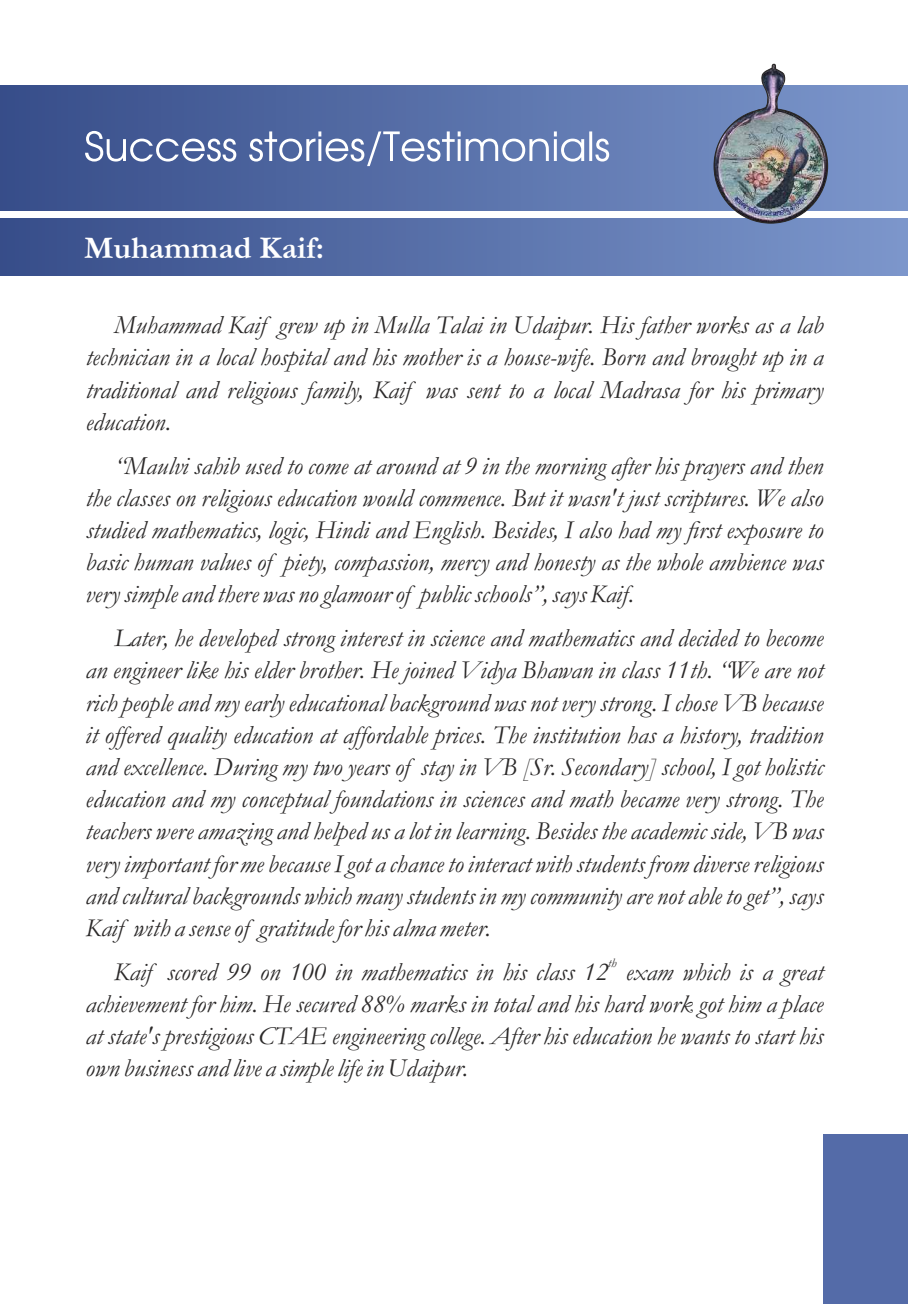
<style>
.page{position:relative;width:908px;height:1304px;background:#fff}
.page>*{position:absolute;margin:0;border:0;box-sizing:border-box;transform-origin:0 0}
.t1{font:700 32px "Garamond";color:#fff}
.t2{font:italic 26px/32.2px "Garamond";color:#2b2929;text-align:justify}
.t3{font:italic 13px "Garamond";color:#2b2929}
</style>
<div class="page">
<svg style="left:0;top:85px;width:907px;height:125px;background:#566ea7"></svg>
<div style="left:0;top:219px;width:907px;height:56px;background:linear-gradient(to right,#374d89,#7c96cc)"></div>
<svg style="left:85px;top:131px;width:524px;height:35px;background:#7387b4"></svg>
<img style="left:712px;top:63px;width:116px;height:161px">
<div style="left:822px;top:1135px;width:85px;height:169px;background:#546ba8"></div>
<p class="t1" style="left:84px;top:237px;width:241px">Muhammad Kaif:</p>
<p class="t2" style="left:86px;top:312px;width:739px;text-indent:28px">Muhammad Kaif grew up in Mulla Talai in Udaipur. His father works as a lab technician in a local hospital and his mother is a house-wife. Born and brought up in a traditional and religious family, Kaif was sent to a local Madrasa for his primary education.</p>
<p class="t2" style="left:86px;top:453px;width:739px;text-indent:28px">“Maulvi sahib used to come at around at 9 in the morning after his prayers and then the classes on religious education would commence. But it wasn't just scriptures. We also studied mathematics, logic, Hindi and English. Besides, I also had my first exposure to basic human values of piety, compassion, mercy and honesty as the whole ambience was very simple and there was no glamour of public schools”, says Kaif.</p>
<p class="t2" style="left:86px;top:625px;width:739px;text-indent:28px">Later, he developed strong interest in science and mathematics and decided to become an engineer like his elder brother. He joined Vidya Bhawan in class 11th. “We are not rich people and my early educational background was not very strong. I chose VB because it offered quality education at affordable prices. The institution has a history, tradition and excellence. During my two years of stay in VB [Sr. Secondary] school, I got holistic education and my conceptual foundations in sciences and math became very strong. The teachers were amazing and helped us a lot in learning. Besides the academic side, VB was very important for me because I got a chance to interact with students from diverse religious and cultural backgrounds which many students in my community are not able to get”, says Kaif with a sense of gratitude for his alma meter.</p>
<p class="t3" style="left:607px;top:958px;width:10px">th</p>
<p class="t2" style="left:86px;top:959px;width:739px;text-indent:28px">Kaif scored 99 on 100 in mathematics in his class 12 exam which is a great achievement for him. He secured 88% marks in total and his hard work got him a place at state's prestigious CTAE engineering college. After his education he wants to start his own business and live a simple life in Udaipur.</p>
</div>
